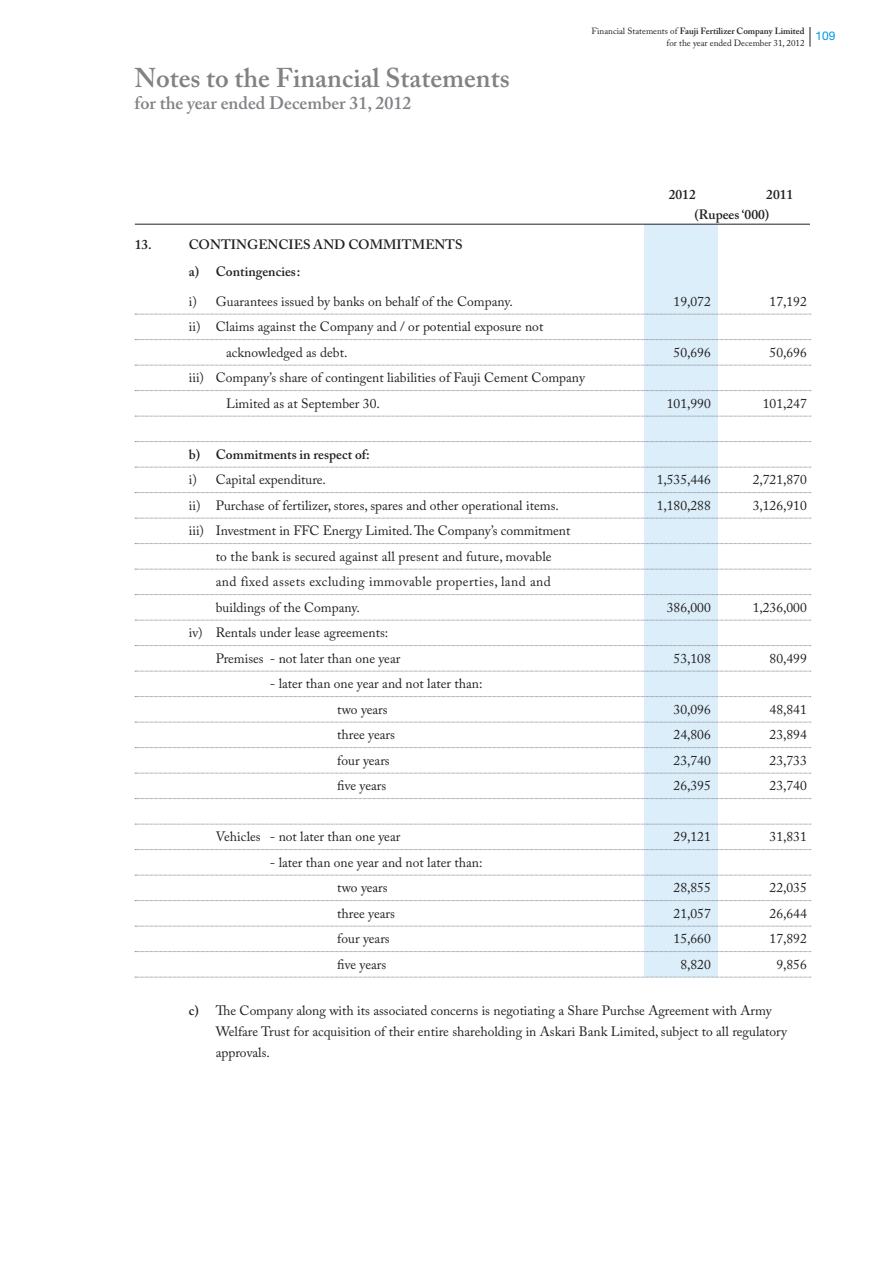
<style>
.page{position:relative;width:891px;height:1269px;background:#fff}
.page>*{position:absolute;margin:0;border:0;box-sizing:border-box;transform-origin:0 0}
.t1{font:600 27px "Adobe Caslon Pro";color:#808285}
.t2{font:600 18px "Adobe Caslon Pro";color:#808285}
.t3{font:13.5px/25.5px "Adobe Caslon Pro";color:#231f20}
.t4{font:600 13.5px/19.5px "Adobe Caslon Pro";color:#231f20}
.t5{font:9px/12px "Adobe Caslon Pro";color:#231f20}
.s1{font-weight:600}
</style>
<div class="page">
<svg style="left:810px;top:27px;width:1px;height:20px"></svg>
<div style="left:644px;top:225px;width:73px;height:752px;background:#dbeef9"></div>
<hr style="left:135px;top:224px;width:675px;height:1px;background:#231f20">
<svg style="left:135px;top:314px;width:676px;height:1px"></svg>
<svg style="left:135px;top:339px;width:676px;height:1px"></svg>
<svg style="left:135px;top:365px;width:676px;height:1px"></svg>
<svg style="left:135px;top:390px;width:676px;height:1px"></svg>
<svg style="left:135px;top:416px;width:676px;height:1px"></svg>
<svg style="left:135px;top:441px;width:676px;height:1px"></svg>
<svg style="left:135px;top:467px;width:676px;height:1px"></svg>
<svg style="left:135px;top:492px;width:676px;height:1px"></svg>
<svg style="left:135px;top:518px;width:676px;height:1px"></svg>
<svg style="left:135px;top:543px;width:676px;height:1px"></svg>
<svg style="left:135px;top:569px;width:676px;height:1px"></svg>
<svg style="left:135px;top:594px;width:676px;height:1px"></svg>
<svg style="left:135px;top:620px;width:676px;height:1px"></svg>
<svg style="left:135px;top:645px;width:676px;height:1px"></svg>
<svg style="left:135px;top:671px;width:676px;height:1px"></svg>
<svg style="left:135px;top:696px;width:676px;height:1px"></svg>
<svg style="left:135px;top:722px;width:676px;height:1px"></svg>
<svg style="left:135px;top:747px;width:676px;height:1px"></svg>
<svg style="left:135px;top:773px;width:676px;height:1px"></svg>
<svg style="left:135px;top:798px;width:676px;height:1px"></svg>
<svg style="left:135px;top:824px;width:676px;height:1px"></svg>
<svg style="left:135px;top:849px;width:676px;height:1px"></svg>
<svg style="left:135px;top:875px;width:676px;height:1px"></svg>
<svg style="left:135px;top:900px;width:676px;height:1px"></svg>
<svg style="left:135px;top:926px;width:676px;height:1px"></svg>
<svg style="left:135px;top:951px;width:676px;height:1px"></svg>
<svg style="left:135px;top:977px;width:676px;height:1px"></svg>
<h1 class="t1" style="left:135px;top:62px;width:377px">Notes to the Financial Statements</h1>
<h2 class="t2" style="left:135px;top:92px;width:278px">for the year ended December 31, 2012</h2>
<p class="t5" style="left:667px;top:25px;width:170px;text-indent:-75px">Financial Statements of <span class="s1">Fauji Fertilizer Company Limited<br></span>for the year ended December 31, 2012 <sup>109</sup></p>
<p class="t4" style="left:669px;top:185px;width:28px">2012</p>
<p class="t4" style="left:694px;top:185px;width:100px;text-indent:72px">2011 (Rupees ‘000)</p>
<p class="t4" style="left:135px;top:235px;width:19px">13.</p>
<p class="t4" style="left:189px;top:231px;width:275px;line-height:26.8px">CONTINGENCIES AND COMMITMENTS a) Contingencies:</p>
<p class="t3" style="left:189px;top:288px;width:325px">i) Guarantees issued by banks on behalf of the Company.</p>
<p class="t3" style="left:674px;top:288px;width:39px">19,072</p>
<p class="t3" style="left:770px;top:288px;width:39px">17,192</p>
<p class="t3" style="left:226px;top:314px;width:319px;text-indent:-37px">ii) Claims against the Company and / or potential exposure not acknowledged as debt.</p>
<p class="t3" style="left:674px;top:339px;width:39px">50,696</p>
<p class="t3" style="left:770px;top:339px;width:39px">50,696</p>
<p class="t3" style="left:226px;top:365px;width:360px;text-indent:-37px">iii) Company’s share of contingent liabilities of Fauji Cement Company<br>Limited as at September 30.</p>
<p class="t3" style="left:667px;top:390px;width:45px">101,990</p>
<p class="t3" style="left:763px;top:390px;width:45px">101,247</p>
<p class="t4" style="left:189px;top:444px;width:182px">b) Commitments in respect of:</p>
<p class="t3" style="left:189px;top:467px;width:139px">i) Capital expenditure.</p>
<p class="t3" style="left:657px;top:467px;width:56px">1,535,446</p>
<p class="t3" style="left:753px;top:467px;width:56px">2,721,870</p>
<p class="t3" style="left:189px;top:492px;width:372px">ii) Purchase of fertilizer, stores, spares and other operational items.</p>
<p class="t3" style="left:657px;top:492px;width:56px">1,180,288</p>
<p class="t3" style="left:753px;top:492px;width:56px">3,126,910</p>
<p class="t3" style="left:216px;top:518px;width:356px;text-indent:-27px">iii) Investment in FFC Energy Limited. The Company’s commitment to the bank is secured against all present and future, movable and fixed assets excluding immovable properties, land and buildings of the Company.</p>
<p class="t3" style="left:667px;top:594px;width:45px">386,000</p>
<p class="t3" style="left:753px;top:594px;width:56px">1,236,000</p>
<p class="t3" style="left:216px;top:620px;width:186px;text-indent:-27px">iv) Rentals under lease agreements:<br>Premises - not later than one year</p>
<p class="t3" style="left:337px;top:671px;width:147px;text-indent:-68px">- later than one year and not later than: two years</p>
<p class="t3" style="left:674px;top:645px;width:39px">53,108</p>
<p class="t3" style="left:770px;top:645px;width:39px">80,499</p>
<p class="t3" style="left:674px;top:696px;width:39px">30,096</p>
<p class="t3" style="left:770px;top:696px;width:39px">48,841</p>
<p class="t3" style="left:337px;top:722px;width:59px">three years</p>
<p class="t3" style="left:674px;top:722px;width:39px">24,806</p>
<p class="t3" style="left:770px;top:722px;width:39px">23,894</p>
<p class="t3" style="left:337px;top:747px;width:54px">four years</p>
<p class="t3" style="left:674px;top:747px;width:39px">23,740</p>
<p class="t3" style="left:770px;top:747px;width:39px">23,733</p>
<p class="t3" style="left:337px;top:773px;width:50px">five years</p>
<p class="t3" style="left:674px;top:773px;width:39px">26,395</p>
<p class="t3" style="left:770px;top:773px;width:39px">23,740</p>
<p class="t3" style="left:216px;top:824px;width:186px">Vehicles - not later than one year</p>
<p class="t3" style="left:674px;top:824px;width:39px">29,121</p>
<p class="t3" style="left:770px;top:824px;width:39px">31,831</p>
<p class="t3" style="left:337px;top:849px;width:147px;text-indent:-68px">- later than one year and not later than: two years</p>
<p class="t3" style="left:674px;top:875px;width:39px">28,855</p>
<p class="t3" style="left:770px;top:875px;width:39px">22,035</p>
<p class="t3" style="left:337px;top:900px;width:59px">three years</p>
<p class="t3" style="left:674px;top:900px;width:39px">21,057</p>
<p class="t3" style="left:770px;top:900px;width:39px">26,644</p>
<p class="t3" style="left:337px;top:926px;width:54px">four years</p>
<p class="t3" style="left:674px;top:926px;width:39px">15,660</p>
<p class="t3" style="left:770px;top:926px;width:39px">17,892</p>
<p class="t3" style="left:337px;top:951px;width:50px">five years</p>
<p class="t3" style="left:680px;top:951px;width:32px">8,820</p>
<p class="t3" style="left:776px;top:951px;width:32px">9,856</p>
<p class="t3" style="left:216px;top:1000px;width:573px;line-height:21px;text-indent:-27px"><span class="s1">c)</span> The Company along with its associated concerns is negotiating a Share Purchse Agreement with Army<br>Welfare Trust for acquisition of their entire shareholding in Askari Bank Limited, subject to all regulatory approvals.</p>
</div>
